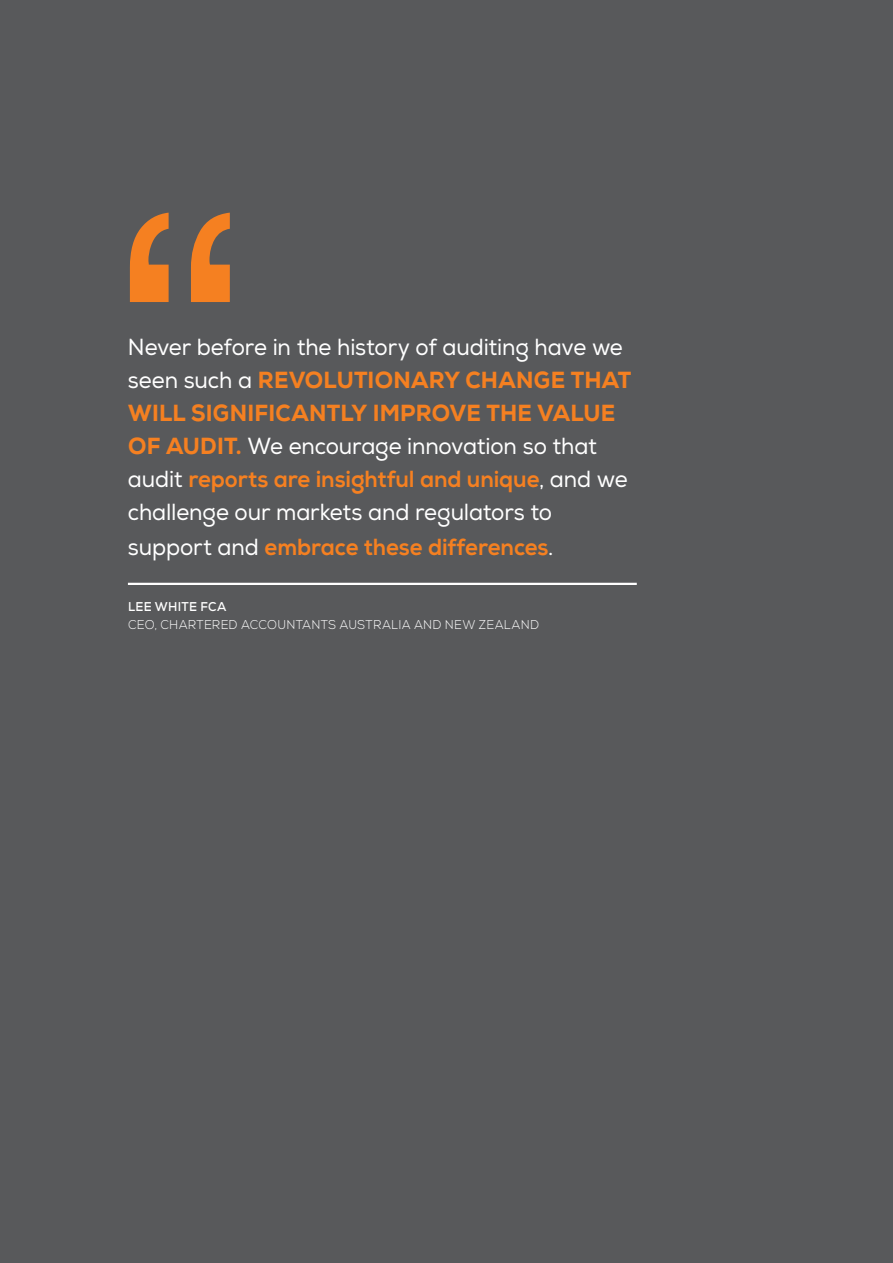
<style>
.page{position:relative;width:893px;height:1263px;background:#58595b}
.page>*{position:absolute;margin:0;border:0;box-sizing:border-box;transform-origin:0 0}
.t1{font:23.25px/33.3px "Nexa";letter-spacing:-.005em;color:#fff;scale:.95 1}
.t2{font:300 12.75px "Nexa";letter-spacing:.02em;color:#fff;scale:.95 1}
.t3{font:700 12.75px "Nexa";letter-spacing:.02em;color:#fff;scale:.95 1}
.s1{font-weight:800;color:#f58021}
</style>
<div class="page">
<hr style="left:128px;top:583px;width:509px;height:2px;background:#fff">
<svg style="left:130px;top:213px;width:100px;height:89px"></svg>
<p class="t1" style="left:128px;top:331px;width:532px">Never before in the history of auditing have we seen such a <span class="s1">REVOLUTIONARY CHANGE THAT WILL SIGNIFICANTLY IMPROVE THE VALUE OF AUDIT.</span> We encourage innovation so that audit <span class="s1">reports are insightful and unique</span>, and we challenge our markets and regulators to support and <span class="s1">embrace these differences</span>.</p>
<p class="t3" style="left:128px;top:598px;width:105px">LEE WHITE FCA</p>
<p class="t2" style="left:128px;top:617px;width:434px">CEO, CHARTERED ACCOUNTANTS AUSTRALIA AND NEW ZEALAND</p>
</div>
